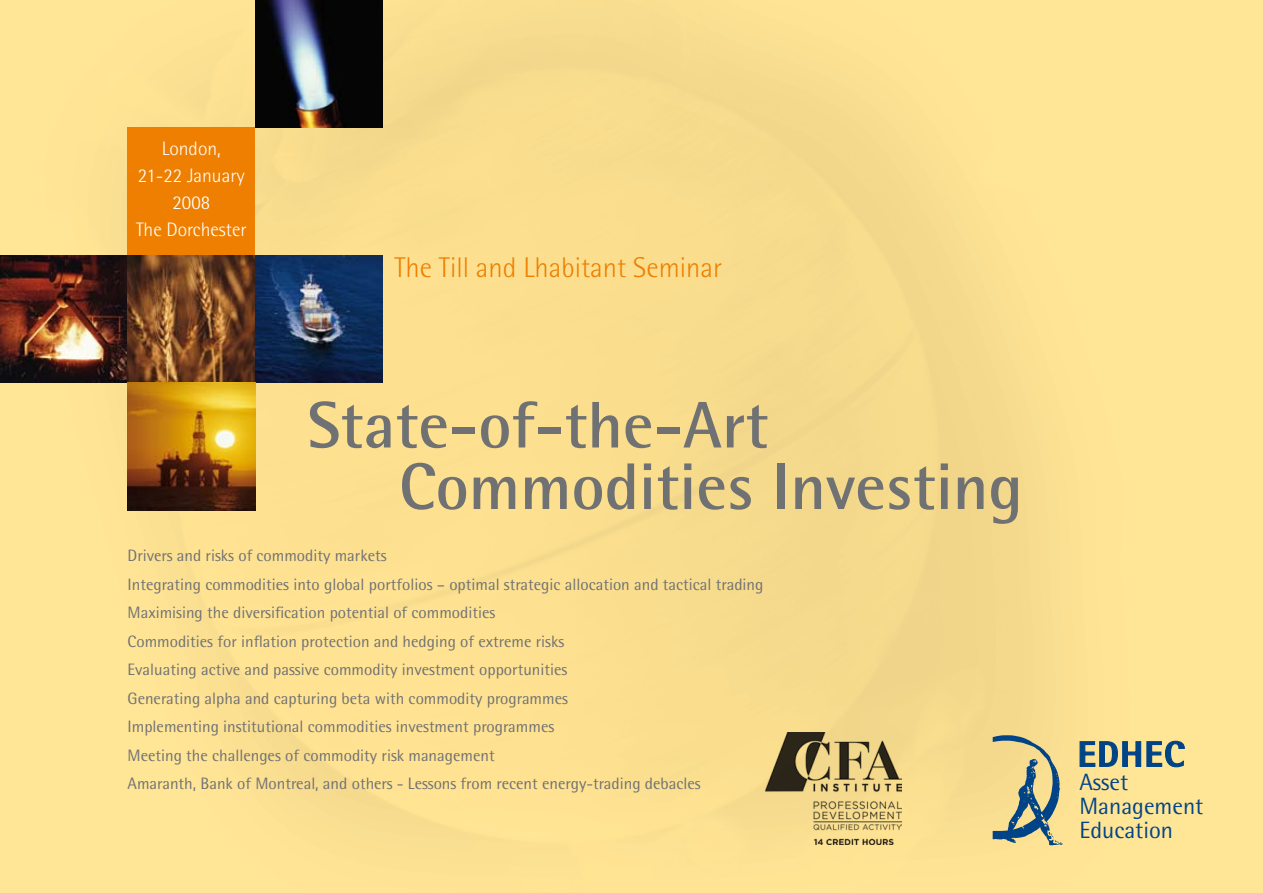
<style>
.page{position:relative;width:1263px;height:893px;background:#fff}
.page>*{position:absolute;margin:0;border:0;box-sizing:border-box;transform-origin:0 0}
.t1{font:700 66px/61.5px "Rotis Semi Sans";color:#707173}
.t2{font:300 28.5px "Rotis Semi Sans";color:#ee7f00}
.t3{font:23.55px/24.2px "Rotis Semi Sans";color:#004487}
.t4{font:300 19.5px/27px "Rotis Semi Sans";color:#fff;text-align:center}
.t5{font:16.5px/28.5px "Rotis Semi Sans";color:#707173}
</style>
<div class="page">
<img style="left:0;top:0;width:1263px;height:893px">
<svg style="left:993px;top:735px;width:69px;height:110px;background:#b2b28d"></svg>
<svg style="left:1079px;top:740px;width:106px;height:28px;background:#82968e"></svg>
<img style="left:0;top:255px;width:383px;height:128px">
<img style="left:128px;top:383px;width:127px;height:127px">
<div style="left:128px;top:128px;width:127px;height:127px;background:#ee7f00"></div>
<img style="left:255px;top:0;width:128px;height:128px">
<img style="left:766px;top:732px;width:136px;height:112px">
<p class="t4" style="left:136px;top:135px;width:112px">London,<br>21-22 January<br>2008<br>The Dorchester</p>
<h2 class="t2" style="left:394px;top:251px;width:329px">The Till and Lhabitant Seminar</h2>
<h1 class="t1" style="left:399px;top:393px;width:625px;text-indent:-92px">State-of-the-Art<br>Commodities Investing</h1>
<p class="t5" style="left:128px;top:541px;width:637px">Drivers and risks of commodity markets<br>Integrating commodities into global portfolios – optimal strategic allocation and tactical trading Maximising the diversification potential of commodities<br>Commodities for inflation protection and hedging of extreme risks<br>Evaluating active and passive commodity investment opportunities<br>Generating alpha and capturing beta with commodity programmes<br>Implementing institutional commodities investment programmes<br>Meeting the challenges of commodity risk management<br>Amaranth, Bank of Montreal, and others - Lessons from recent energy-trading debacles</p>
<h3 class="t3" style="left:1079px;top:769px;width:125px">Asset<br>Management<br>Education</h3>
</div>
